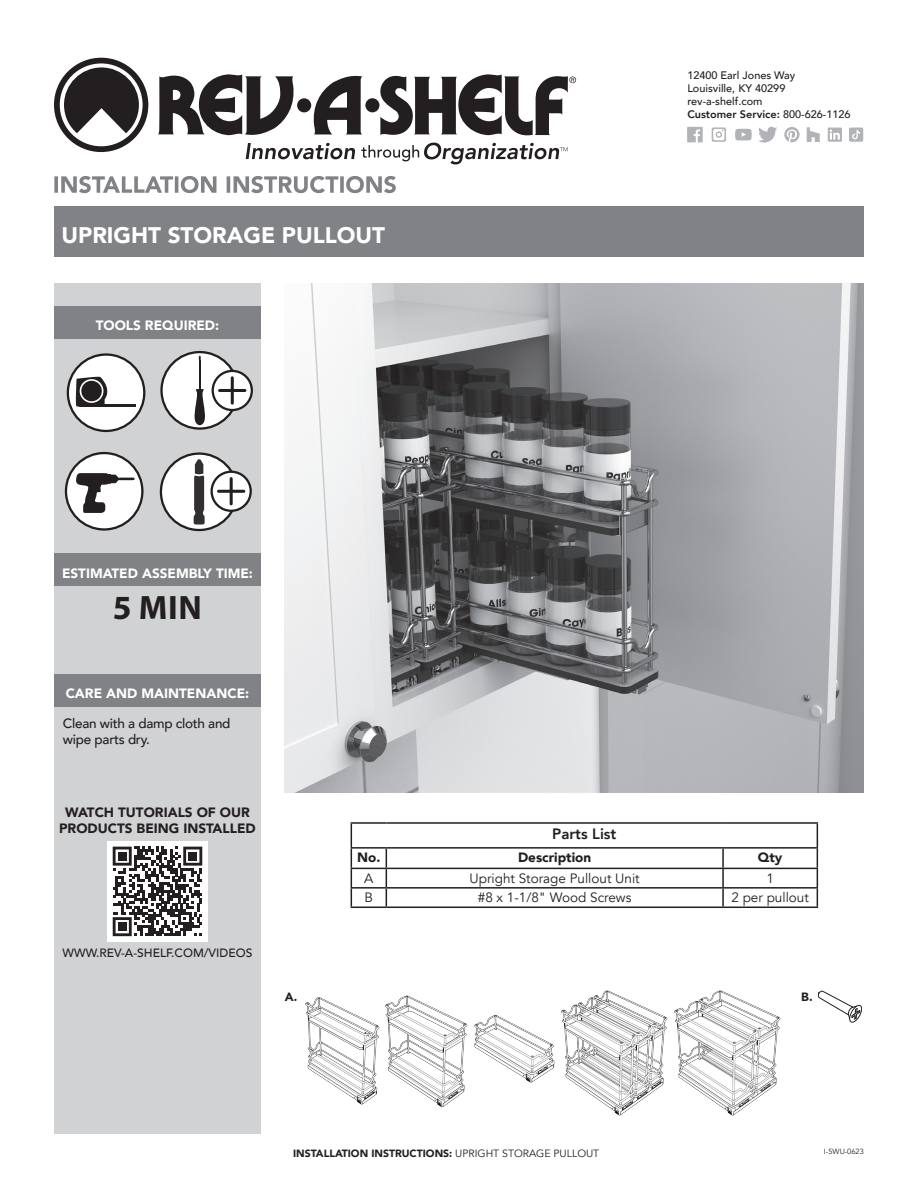
<style>
.page{position:relative;width:918px;height:1188px;background:#fff}
.page>*{position:absolute;margin:0;border:0;box-sizing:border-box;transform-origin:0 0}
.t1{font:700 33.9px "Myriad Pro";color:#231f20}
.t2{font:900 22.5px "Avenir";color:#fff}
.t3{font:900 16.8px/19.4px "Avenir";color:#231f20}
.t4{font:800 15px "Avenir";color:#231f20}
.t5{font:900 13.5px/16.2px "Avenir";color:#231f20;text-align:center}
.t6{font:13.5px "Avenir";color:#231f20}
.t7{font:900 13.5px "Avenir";color:#fff}
.t8{font:500 13.5px/16.2px "Avenir";letter-spacing:-.02em;color:#231f20}
.t9{font:500 12px "Avenir";color:#231f20}
.t10{font:900 12px "Avenir";color:#231f20}
.t11{font:500 10.95px/13px "Avenir";color:#231f20}
.t12{font:900 10.5px "Avenir";color:#231f20}
.t13{font:7.5px "Avenir";color:#231f20}
.s1{font-weight:800}
.s2{font-style:inherit}
.s3{font-weight:400}
</style>
<div class="page">
<div style="left:54px;top:284px;width:207px;height:850px;background:#d1d2d4"></div>
<div style="left:54px;top:206px;width:810px;height:50px;background:#808285"></div>
<svg style="left:54px;top:176px;width:342px;height:17px"></svg>
<svg style="left:687px;top:127px;width:16px;height:15px"></svg>
<svg style="left:735px;top:129px;width:17px;height:12px"></svg>
<svg style="left:758px;top:127px;width:19px;height:16px"></svg>
<svg style="left:784px;top:127px;width:16px;height:15px"></svg>
<svg style="left:807px;top:127px;width:13px;height:15px"></svg>
<svg style="left:828px;top:128px;width:14px;height:14px"></svg>
<svg style="left:712px;top:127px;width:14px;height:15px"></svg>
<svg style="left:849px;top:128px;width:14px;height:14px"></svg>
<div style="left:297px;top:98px;width:14px;height:14px;background:#231f20;border-radius:50%"></div>
<svg style="left:158px;top:74px;width:136px;height:62px"></svg>
<svg style="left:313px;top:75px;width:50px;height:60px"></svg>
<svg style="left:380px;top:74px;width:196px;height:62px"></svg>
<div style="left:365px;top:98px;width:14px;height:14px;background:#231f20;border-radius:50%"></div>
<svg style="left:54px;top:58px;width:94px;height:94px"></svg>
<svg style="left:246px;top:143px;width:109px;height:16px"></svg>
<svg style="left:361px;top:143px;width:207px;height:21px"></svg>
<div style="left:54px;top:306px;width:207px;height:33px;background:#808285"></div>
<div style="left:54px;top:554px;width:207px;height:32px;background:#808285"></div>
<div style="left:54px;top:674px;width:207px;height:33px;background:#808285"></div>
<img style="left:285px;top:284px;width:579px;height:509px">
<div style="left:107px;top:841px;width:101px;height:101px;background:#fff"></div>
<svg style="left:113px;top:847px;width:89px;height:89px"></svg>
<div style="left:118px;top:852px;width:8px;height:8px;background:#231f20"></div>
<div style="left:189px;top:852px;width:8px;height:8px;background:#231f20"></div>
<div style="left:118px;top:923px;width:8px;height:8px;background:#231f20"></div>
<hr style="left:351px;top:822px;width:35px;height:2px;background:#231f20">
<hr style="left:386px;top:822px;width:337px;height:2px;background:#231f20">
<hr style="left:723px;top:822px;width:95px;height:2px;background:#231f20">
<hr style="left:351px;top:847px;width:35px;height:2px;background:#231f20">
<hr style="left:386px;top:847px;width:337px;height:2px;background:#231f20">
<hr style="left:723px;top:847px;width:95px;height:2px;background:#231f20">
<hr style="left:351px;top:868px;width:35px;height:1px;background:#231f20">
<hr style="left:386px;top:868px;width:337px;height:1px;background:#231f20">
<hr style="left:723px;top:868px;width:95px;height:1px;background:#231f20">
<hr style="left:351px;top:887px;width:35px;height:2px;background:#231f20">
<svg style="left:351px;top:824px;width:1px;height:83px"></svg>
<hr style="left:386px;top:887px;width:337px;height:2px;background:#231f20">
<svg style="left:386px;top:849px;width:1px;height:58px"></svg>
<hr style="left:723px;top:887px;width:95px;height:2px;background:#231f20">
<svg style="left:722px;top:849px;width:2px;height:58px"></svg>
<svg style="left:817px;top:824px;width:1px;height:83px"></svg>
<hr style="left:351px;top:907px;width:35px;height:1px;background:#231f20">
<hr style="left:386px;top:907px;width:337px;height:1px;background:#231f20">
<hr style="left:723px;top:907px;width:95px;height:1px;background:#231f20">
<svg style="left:818px;top:991px;width:44px;height:31px"></svg>
<img style="left:305px;top:997px;width:75px;height:108px">
<img style="left:474px;top:1015px;width:81px;height:68px">
<img style="left:385px;top:995px;width:83px;height:113px">
<img style="left:561px;top:990px;width:107px;height:126px">
<img style="left:674px;top:990px;width:107px;height:126px">
<div style="left:66px;top:453px;width:76px;height:76px;background:#fff;border-radius:50%"></div>
<div style="left:65px;top:452px;width:79px;height:79px;border:2px solid #231f20;border-radius:50%"></div>
<svg style="left:76px;top:473px;width:58px;height:40px"></svg>
<div style="left:68px;top:355px;width:76px;height:76px;background:#fff;border-radius:50%"></div>
<div style="left:67px;top:353px;width:78px;height:79px;border:2px solid #231f20;border-radius:50%"></div>
<hr style="left:79px;top:404px;width:57px;height:2px;background:#231f20">
<svg style="left:75px;top:376px;width:33px;height:30px"></svg>
<div style="left:80px;top:379px;width:23px;height:24px;border:2px solid #fff;border-radius:50%"></div>
<div style="left:161px;top:454px;width:76px;height:76px;background:#fff;border-radius:50%"></div>
<svg style="left:194px;top:459px;width:11px;height:66px"></svg>
<div style="left:160px;top:452px;width:78px;height:79px;border:2px solid #231f20;border-radius:50%"></div>
<svg style="left:212px;top:472px;width:39px;height:39px"></svg>
<div style="left:210px;top:471px;width:42px;height:41px;border:2px solid #231f20;border-radius:50%"></div>
<hr style="left:230px;top:479px;width:3px;height:25px;background:#231f20">
<hr style="left:219px;top:490px;width:25px;height:3px;background:#231f20">
<div style="left:162px;top:352px;width:76px;height:77px;background:#fff;border-radius:50%"></div>
<div style="left:160px;top:351px;width:79px;height:79px;border:2px solid #231f20;border-radius:50%"></div>
<svg style="left:194px;top:389px;width:11px;height:36px"></svg>
<hr style="left:199px;top:360px;width:2px;height:29px;background:#231f20">
<svg style="left:213px;top:371px;width:39px;height:39px"></svg>
<div style="left:212px;top:370px;width:41px;height:41px;border:2px solid #231f20;border-radius:50%"></div>
<hr style="left:231px;top:378px;width:3px;height:25px;background:#231f20">
<hr style="left:220px;top:389px;width:25px;height:3px;background:#231f20">
<h2 class="t2" style="left:62px;top:216px;width:325px">UPRIGHT STORAGE PULLOUT</h2>
<p class="t7" style="left:96px;top:314px;width:125px">TOOLS REQUIRED:</p>
<p class="t7" style="left:62px;top:561px;width:192px">ESTIMATED ASSEMBLY TIME:</p>
<h3 class="t3" style="left:113px;top:588px;width:21px">1<br>16</h3>
<h1 class="t1" style="left:113px;top:586px;width:91px">5 MIN</h1>
<h3 class="t3" style="left:113px;top:602px;width:11px">5</h3>
<h3 class="t3" style="left:113px;top:611px;width:11px">3</h3>
<p class="t7" style="left:66px;top:682px;width:185px">CARE AND MAINTENANCE:</p>
<p class="t8" style="left:63px;top:715px;width:169px">Clean with a damp cloth and wipe parts dry.</p>
<h3 class="t3" style="left:120px;top:730px;width:21px">#2</h3>
<p class="t5" style="left:59px;top:804px;width:198px">WATCH TUTORIALS OF OUR<br>PRODUCTS BEING INSTALLED</p>
<p class="t11" style="left:687px;top:68px;width:165px">12400 Earl Jones Way<br>Louisville, KY 40299 rev-a-shelf.com<br><span class="s1">Customer Service:</span> 800-626-1126</p>
<h3 class="t4" style="left:552px;top:822px;width:66px">Parts List</h3>
<p class="t9" style="left:63px;top:943px;width:191px">WWW.REV-A-SHELF.COM/VIDEOS</p>
<p class="t5" style="left:357px;top:849px;width:25px">No.</p>
<p class="t5" style="left:518px;top:849px;width:75px">Description</p>
<p class="t5" style="left:758px;top:849px;width:26px">Qty</p>
<p class="t6" style="left:364px;top:870px;width:11px">A</p>
<p class="t6" style="left:470px;top:870px;width:172px">Upright Storage Pullout Unit</p>
<p class="t6" style="left:766px;top:870px;width:9px">1</p>
<p class="t6" style="left:365px;top:889px;width:10px">B</p>
<p class="t6" style="left:478px;top:889px;width:155px">#8 x 1-1/8<span class="s2">"</span> Wood Screws</p>
<p class="t6" style="left:731px;top:889px;width:79px">2 per pullout</p>
<p class="t10" style="left:285px;top:987px;width:14px">A.</p>
<p class="t10" style="left:801px;top:987px;width:13px">B.</p>
<p class="t12" style="left:293px;top:1145px;width:308px">INSTALLATION INSTRUCTIONS: <span class="s3">UPRIGHT STORAGE PULLOUT</span></p>
<p class="t13" style="left:824px;top:1147px;width:42px">I-5WU-0623</p>
</div>
